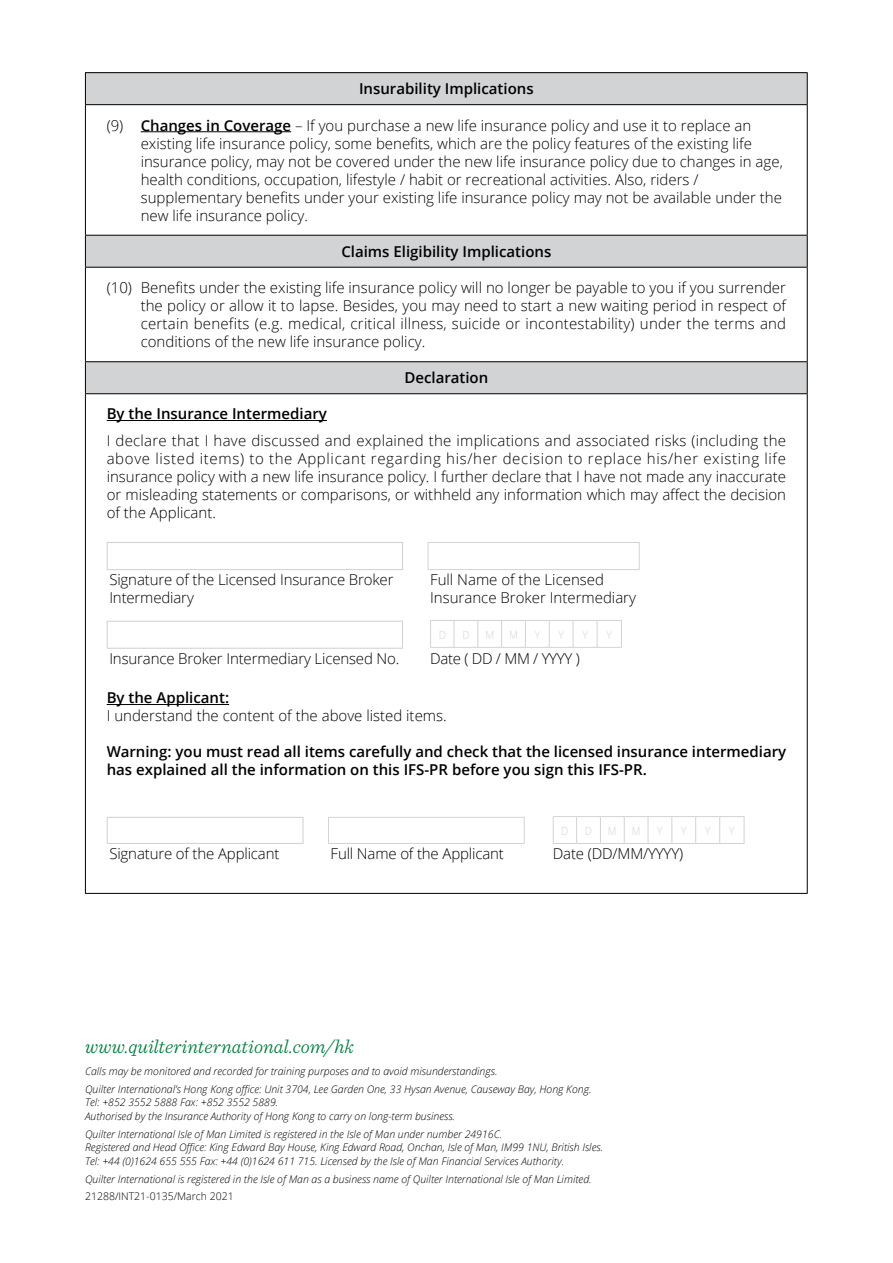
<style>
.page{position:relative;width:893px;height:1263px;background:#fff}
.page>*{position:absolute;margin:0;border:0;box-sizing:border-box;transform-origin:0 0}
.t1{font:italic 300 19.5px "Sentinel";color:#007e3e}
.t2{font:300 15px/18px "Open Sans";color:#000}
.t3{font:600 15px/18px "Open Sans";color:#000}
.t4{font:300 15px "Open Sans";letter-spacing:-.02em;color:#000}
.t5{font:300 11.25px "Open Sans";color:#d1d3d4;scale:.9 1}
.t6{font:italic 300 10.5px/13.5px "Open Sans";color:#000}
.t7{font:300 10.5px "Open Sans";color:#000}
.s1{font-weight:600}
</style>
<div class="page">
<div style="left:85px;top:73px;width:722px;height:32px;background:#d1d3d4"></div>
<svg style="left:86px;top:236px;width:721px;height:157px"></svg>
<hr style="left:85px;top:73px;width:1px;height:31px;background:#000">
<hr style="left:807px;top:73px;width:1px;height:31px;background:#000">
<hr style="left:85px;top:105px;width:1px;height:130px;background:#000">
<hr style="left:807px;top:105px;width:1px;height:130px;background:#000">
<hr style="left:85px;top:268px;width:1px;height:93px;background:#000">
<hr style="left:807px;top:268px;width:1px;height:93px;background:#000">
<hr style="left:85px;top:394px;width:1px;height:499px;background:#000">
<hr style="left:807px;top:394px;width:1px;height:499px;background:#000">
<hr style="left:85px;top:72px;width:723px;height:1px;background:#000">
<hr style="left:85px;top:104px;width:723px;height:1px;background:#000">
<hr style="left:85px;top:893px;width:723px;height:1px;background:#000">
<hr style="left:85px;top:235px;width:723px;height:1px;background:#000">
<hr style="left:85px;top:236px;width:1px;height:31px;background:#000">
<hr style="left:807px;top:236px;width:1px;height:31px;background:#000">
<hr style="left:85px;top:267px;width:723px;height:1px;background:#000">
<hr style="left:85px;top:361px;width:723px;height:1px;background:#000">
<hr style="left:85px;top:362px;width:1px;height:31px;background:#000">
<hr style="left:807px;top:362px;width:1px;height:31px;background:#000">
<hr style="left:85px;top:393px;width:723px;height:1px;background:#000">
<hr style="left:141px;top:131px;width:150px;height:1px;background:#000">
<hr style="left:107px;top:420px;width:220px;height:1px;background:#000">
<hr style="left:107px;top:704px;width:122px;height:1px;background:#000">
<hr style="left:107px;top:542px;width:296px;height:1px;background:#d1d3d4">
<svg style="left:107px;top:543px;width:1px;height:26px"></svg>
<svg style="left:402px;top:543px;width:1px;height:26px"></svg>
<hr style="left:107px;top:569px;width:296px;height:1px;background:#d1d3d4">
<hr style="left:107px;top:621px;width:296px;height:1px;background:#d1d3d4">
<svg style="left:107px;top:622px;width:1px;height:26px"></svg>
<svg style="left:402px;top:622px;width:1px;height:26px"></svg>
<hr style="left:107px;top:648px;width:296px;height:1px;background:#d1d3d4">
<hr style="left:428px;top:542px;width:212px;height:1px;background:#d1d3d4">
<svg style="left:428px;top:543px;width:1px;height:26px"></svg>
<svg style="left:639px;top:543px;width:1px;height:26px"></svg>
<hr style="left:428px;top:569px;width:212px;height:1px;background:#d1d3d4">
<svg style="left:430px;top:620px;width:192px;height:28px"></svg>
<hr style="left:328px;top:817px;width:197px;height:1px;background:#d1d3d4">
<svg style="left:328px;top:818px;width:1px;height:25px"></svg>
<svg style="left:524px;top:818px;width:1px;height:25px"></svg>
<hr style="left:328px;top:843px;width:197px;height:1px;background:#d1d3d4">
<hr style="left:107px;top:817px;width:196px;height:1px;background:#d1d3d4">
<svg style="left:107px;top:818px;width:1px;height:25px"></svg>
<svg style="left:302px;top:818px;width:1px;height:25px"></svg>
<hr style="left:107px;top:843px;width:196px;height:1px;background:#d1d3d4">
<svg style="left:553px;top:816px;width:192px;height:28px"></svg>
<p class="t3" style="left:359px;top:79px;width:176px">Insurability Implications</p>
<p class="t2" style="left:141px;top:116px;width:644px;text-indent:-34px">(9) <span class="s1">Changes in Coverage</span> – If you purchase a new life insurance policy and use it to replace an existing life insurance policy, some benefits, which are the policy features of the existing life insurance policy, may not be covered under the new life insurance policy due to changes in age, health conditions, occupation, lifestyle / habit or recreational activities. Also, riders / supplementary benefits under your existing life insurance policy may not be available under the new life insurance policy.</p>
<p class="t3" style="left:341px;top:242px;width:211px">Claims Eligibility Implications</p>
<p class="t2" style="left:141px;top:278px;width:647px;text-align:justify;text-indent:-34px">(10) Benefits under the existing life insurance policy will no longer be payable to you if you surrender the policy or allow it to lapse. Besides, you may need to start a new waiting period in respect of certain benefits (e.g. medical, critical illness, suicide or incontestability) under the terms and conditions of the new life insurance policy.</p>
<p class="t3" style="left:404px;top:368px;width:85px">Declaration</p>
<p class="t3" style="left:107px;top:405px;width:222px">By the Insurance Intermediary</p>
<p class="t2" style="left:107px;top:431px;width:681px;text-align:justify">I declare that I have discussed and explained the implications and associated risks (including the above listed items) to the Applicant regarding his/her decision to replace his/her existing life insurance policy with a new life insurance policy. I further declare that I have not made any inaccurate or misleading statements or comparisons, or withheld any information which may affect the decision of the Applicant.</p>
<p class="t2" style="left:109px;top:570px;width:286px">Signature of the Licensed Insurance Broker<br>Intermediary</p>
<p class="t2" style="left:430px;top:570px;width:207px">Full Name of the Licensed<br>Insurance Broker Intermediary</p>
<p class="t5" style="left:439px;top:627px;width:9px">D</p>
<p class="t5" style="left:462px;top:627px;width:9px">D</p>
<p class="t5" style="left:485px;top:627px;width:11px">M</p>
<p class="t5" style="left:509px;top:627px;width:11px">M</p>
<p class="t5" style="left:535px;top:627px;width:7px">Y</p>
<p class="t5" style="left:558px;top:627px;width:7px">Y</p>
<p class="t5" style="left:582px;top:627px;width:7px">Y</p>
<p class="t5" style="left:607px;top:627px;width:7px">Y</p>
<p class="t2" style="left:109px;top:649px;width:292px">Insurance Broker Intermediary Licensed No.</p>
<p class="t4" style="left:430px;top:648px;width:151px">Date ( DD / MM / YYYY )</p>
<p class="t3" style="left:107px;top:689px;width:124px">By the Applicant:</p>
<p class="t2" style="left:107px;top:706px;width:342px">I understand the content of the above listed items.</p>
<p class="t3" style="left:107px;top:743px;width:681px">Warning: you must read all items carefully and check that the licensed insurance intermediary has explained all the information on this IFS-PR before you sign this IFS-PR.</p>
<p class="t5" style="left:561px;top:823px;width:9px">D</p>
<p class="t5" style="left:585px;top:823px;width:9px">D</p>
<p class="t5" style="left:608px;top:823px;width:11px">M</p>
<p class="t5" style="left:632px;top:823px;width:11px">M</p>
<p class="t5" style="left:657px;top:823px;width:7px">Y</p>
<p class="t5" style="left:681px;top:823px;width:7px">Y</p>
<p class="t5" style="left:705px;top:823px;width:7px">Y</p>
<p class="t5" style="left:729px;top:823px;width:7px">Y</p>
<p class="t2" style="left:109px;top:844px;width:172px">Signature of the Applicant</p>
<p class="t2" style="left:331px;top:844px;width:175px">Full Name of the Applicant</p>
<p class="t2" style="left:553px;top:844px;width:132px">Date (DD/MM/YYYY)</p>
<h1 class="t1" style="left:85px;top:1032px;width:270px">www.quilterinternational.com/hk</h1>
<p class="t6" style="left:85px;top:1062px;width:508px;line-height:17.7px">Calls may be monitored and recorded for training purposes and to avoid misunderstandings.<br>Quilter International’s Hong Kong office: Unit 3704, Lee Garden One, 33 Hysan Avenue, Causeway Bay, Hong Kong.</p>
<p class="t6" style="left:85px;top:1095px;width:372px">Tel: +852 3552 5888 Fax: +852 3552 5889.<br>Authorised by the Insurance Authority of Hong Kong to carry on long-term business.</p>
<p class="t6" style="left:85px;top:1127px;width:520px">Quilter International Isle of Man Limited is registered in the Isle of Man under number 24916C.<br>Registered and Head Office: King Edward Bay House, King Edward Road, Onchan, Isle of Man, IM99 1NU, British Isles.<br>Tel: +44 (0)1624 655 555 Fax: +44 (0)1624 611 715. Licensed by the Isle of Man Financial Services Authority.</p>
<p class="t6" style="left:85px;top:1171px;width:508px">Quilter International is registered in the Isle of Man as a business name of Quilter International Isle of Man Limited.</p>
<p class="t7" style="left:85px;top:1189px;width:150px">21288/INT21-0135/March 2021</p>
</div>
